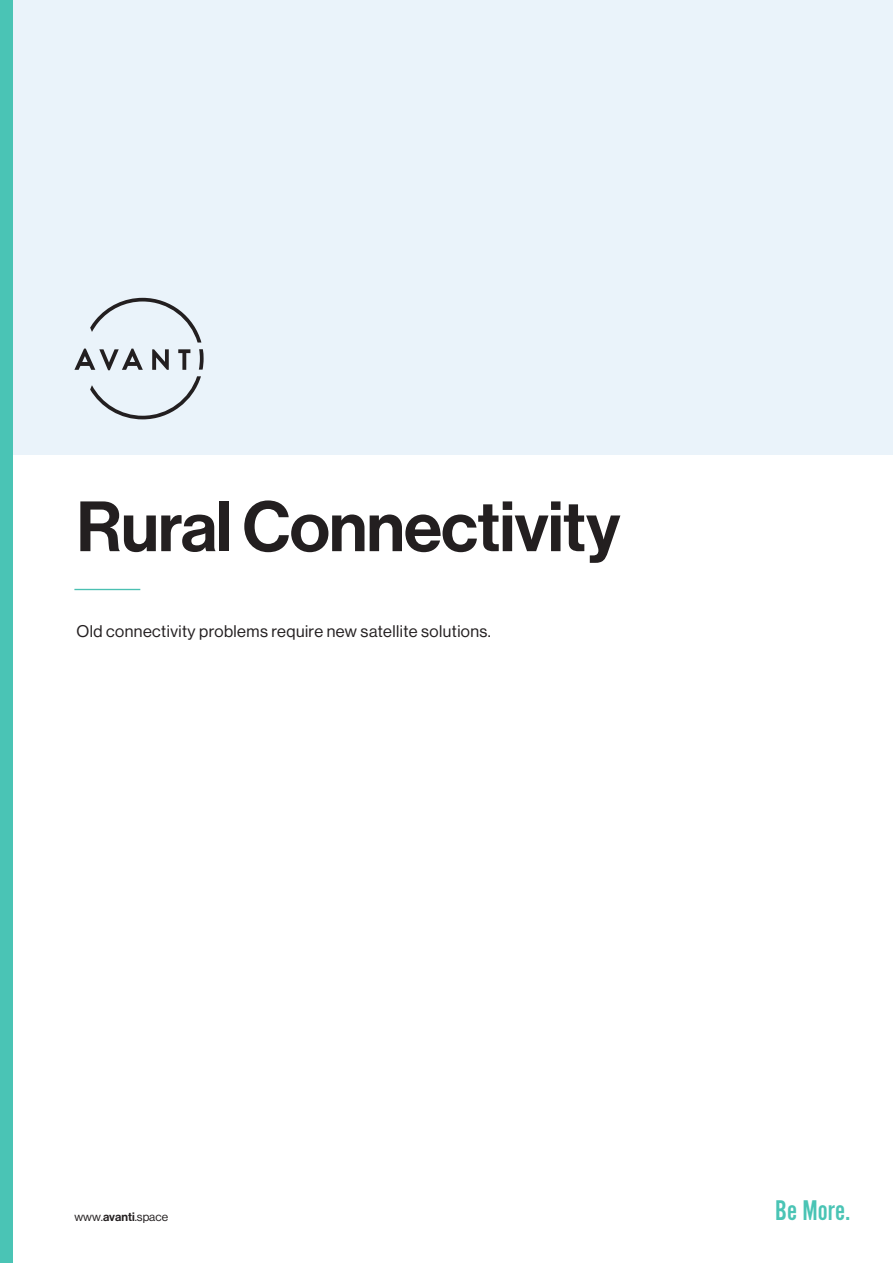
<style>
.page{position:relative;width:893px;height:1263px;background:#fff}
.page>*{position:absolute;margin:0;border:0;box-sizing:border-box;transform-origin:0 0}
.t1{font:69.6px "N Haas Grotesk DS Pro 65 Md";letter-spacing:-.01em;color:#231f20}
.t2{font:29.55px "Alternate Got No 2 D";color:#4ac4b5}
.t3{font:16.5px "N Haas Grotesk DS Pro 55 Rg";letter-spacing:.025em;color:#231f20}
.t4{font:12px "N Haas Grotesk DS Pro 55 Rg";color:#231f20}
.s1{font-family:"N Haas Grotesk DS Pro 65 Md"}
</style>
<div class="page">
<div style="left:0;top:0;width:893px;height:454px;background:#eaf3fa"></div>
<div style="left:0;top:0;width:12px;height:1263px;background:#4ac4b5"></div>
<svg style="left:199px;top:349px;width:5px;height:21px"></svg>
<svg style="left:90px;top:298px;width:111px;height:44px"></svg>
<svg style="left:90px;top:376px;width:111px;height:43px"></svg>
<svg style="left:152px;top:349px;width:17px;height:21px"></svg>
<svg style="left:178px;top:349px;width:12px;height:21px"></svg>
<svg style="left:74px;top:349px;width:69px;height:21px"></svg>
<hr style="left:74px;top:589px;width:66px;height:1px;background:#4bc0b2">
<h1 class="t1" style="left:77px;top:486px;width:545px">Rural Connectivity</h1>
<p class="t3" style="left:77px;top:622px;width:416px">Old connectivity problems require new satellite solutions.</p>
<p class="t4" style="left:74px;top:1210px;width:95px">www.<span class="s1">avanti</span>.space</p>
<h2 class="t2" style="left:775px;top:1195px;width:77px">Be More.</h2>
</div>
